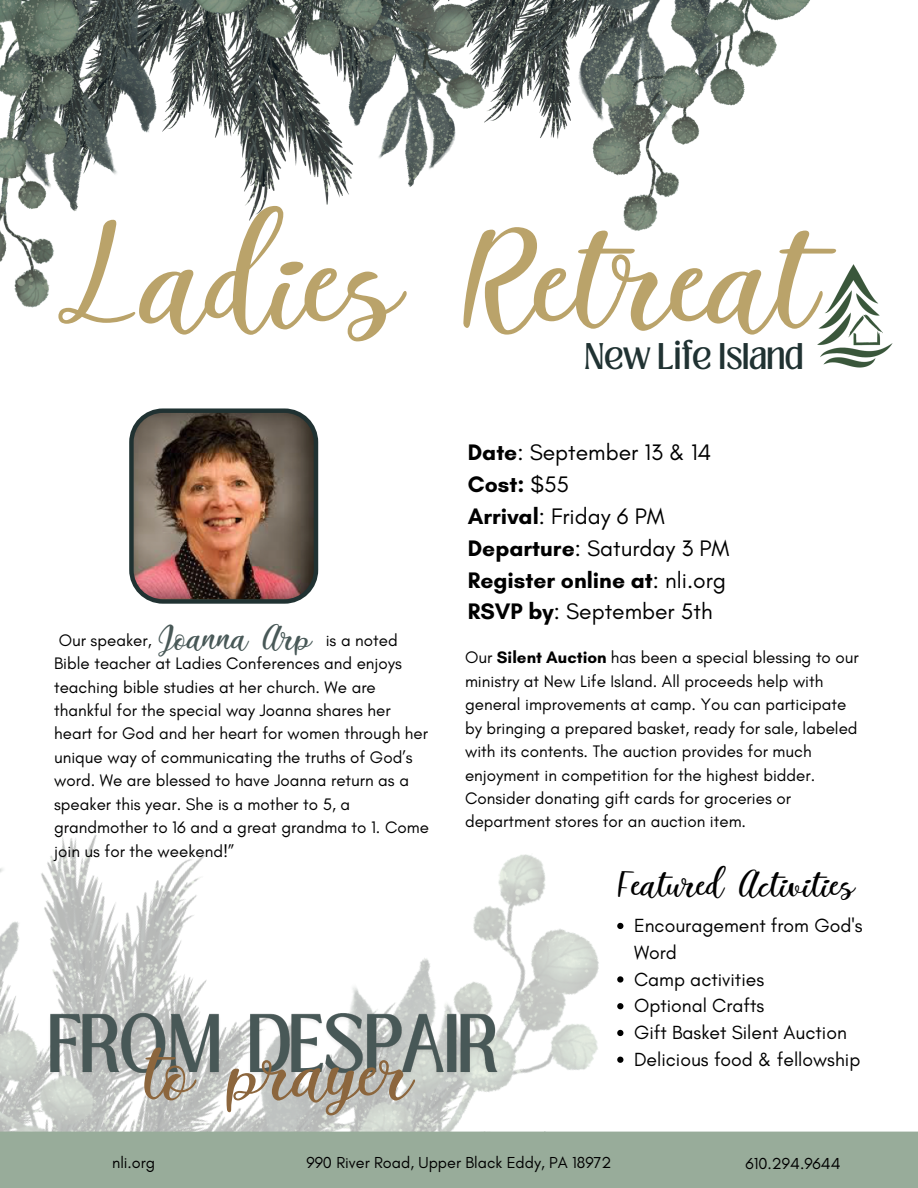
<style>
.page{position:relative;width:918px;height:1188px;background:#fff}
.page>*{position:absolute;margin:0;border:0;box-sizing:border-box;transform-origin:0 0}
.t1{font:189.75px "Italian Breakfast";color:#baa36a}
.t2{font:100.5px "Italian Breakfast";color:#8c663d}
.t3{font:48px "Italian Breakfast";color:#000}
.t4{font:45.15px "Italian Breakfast";color:#485857}
.t5{font:28.5px "Loubag";color:#203232}
.t6{font:22.8px/31.8px "Glacial Indifference";color:#000}
.t7{font:19.35px/26.7px "Glacial Indifference";color:#000}
.t8{font:16.95px/23.4px "Glacial Indifference";color:#000}
.t9{font:16.2px "Glacial Indifference";color:#000}
.s1{font-weight:700}
</style>
<div class="page">
<img style="left:0;top:0;width:810px;height:308px">
<img style="left:0;top:834px;width:666px;height:298px">
<img style="left:46px;top:994px;width:456px;height:103px">
<div style="left:0;top:1132px;width:918px;height:56px;background:#98ac9a"></div>
<img style="left:809px;top:258px;width:84px;height:110px">
<img style="left:129px;top:408px;width:190px;height:196px">
<svg style="left:617px;top:923px;width:6px;height:6px"></svg>
<svg style="left:617px;top:976px;width:6px;height:7px"></svg>
<svg style="left:617px;top:1003px;width:6px;height:6px"></svg>
<svg style="left:617px;top:1030px;width:6px;height:6px"></svg>
<svg style="left:617px;top:1057px;width:6px;height:6px"></svg>
<p class="t1" style="left:53px;top:181px;width:756px">Ladies Retreat</p>
<p class="t5" style="left:584px;top:334px;width:221px">New Life Island</p>
<p class="t4" style="left:157px;top:614px;width:153px">Joanna Arp</p>
<h4 class="t8" style="left:54px;top:628px;width:376px;text-indent:272px">is a noted Bible teacher at Ladies Conferences and enjoys teaching bible studies at her church. We are thankful for the special way Joanna shares her heart for God and her heart for women through her unique way of communicating the truths of God’s word. We are blessed to have Joanna return as a speaker this year. She is a mother to 5, a grandmother to 16 and a great grandma to 1. Come join us for the weekend!”</h4>
<h4 class="t8" style="left:59px;top:628px;width:94px">Our speaker,</h4>
<p class="t2" style="left:139px;top:1021px;width:269px">to prayer</p>
<p class="t6" style="left:468px;top:436px;width:263px"><span class="s1">Date</span>: September 13 &amp; 14<br><span class="s1">Cost:</span> $55<br><span class="s1">Arrival</span>: Friday 6 PM<br><span class="s1">Departure</span>: Saturday 3 PM<br><span class="s1">Register online at</span>: nli.org<br><span class="s1">RSVP by</span>: September 5th</p>
<p class="t8" style="left:465px;top:646px;width:395px">Our <span class="s1">Silent Auction</span> has been a special blessing to our ministry at New Life Island. All proceeds help with general improvements at camp. You can participate by bringing a prepared basket, ready for sale, labeled with its contents. The auction provides for much enjoyment in competition for the highest bidder.<br>Consider donating gift cards for groceries or department stores for an auction item.</p>
<h2 class="t3" style="left:617px;top:860px;width:237px">Featured Activities</h2>
<p class="t7" style="left:634px;top:912px;width:230px">Encouragement from God's<br>Word</p>
<p class="t7" style="left:634px;top:966px;width:132px">Camp activities</p>
<p class="t7" style="left:634px;top:992px;width:132px">Optional Crafts</p>
<h6 class="t7" style="left:634px;top:1019px;width:214px">Gift Basket Silent Auction</h6>
<p class="t7" style="left:634px;top:1046px;width:228px">Delicious food &amp; fellowship</p>
<p class="t9" style="left:112px;top:1152px;width:45px">nli.org</p>
<p class="t9" style="left:306px;top:1152px;width:307px">990 River Road, Upper Black Eddy, PA 18972</p>
<p class="t9" style="left:746px;top:1153px;width:97px">610.294.9644</p>
</div>
